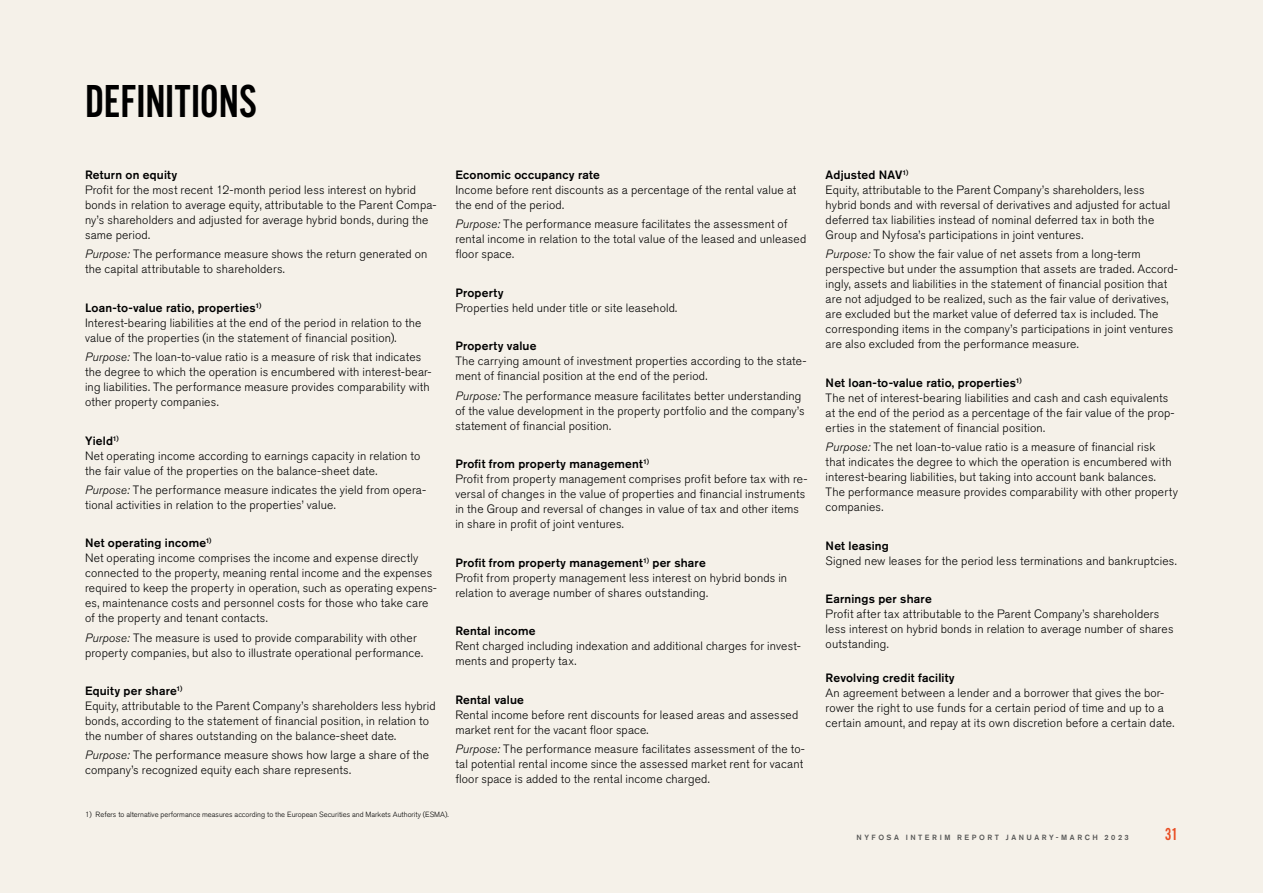
<style>
.page{position:relative;width:1263px;height:893px;background:#f5f1e9}
.page>*{position:absolute;margin:0;border:0;box-sizing:border-box;transform-origin:0 0}
.t1{font:48px "Alternate Got No 2 D";letter-spacing:-.005em;color:#000}
.t2{font:18px "Alternate Got No 2 D";color:#e94e24}
.t3{font:300 12px/15px "Akzidenz Grotesk Pro";letter-spacing:.015em;color:#000}
.t4{font:500 12px "Akzidenz Grotesk Pro";letter-spacing:.015em;color:#000}
.t5{font:300 7.5px "Akzidenz Grotesk Pro";color:#000}
.t6{font:500 7.5px "Akzidenz Grotesk Pro";letter-spacing:.34em;color:#575756}
.s1{font-style:italic}
.s2{font-weight:500}
</style>
<div class="page">
<h1 class="t1" style="left:85px;top:76px;width:173px">DEFINITIONS</h1>
<p class="t4" style="left:85px;top:167px;width:94px">Return on equity</p>
<p class="t3" style="left:85px;top:182px;width:353px">Profit for the most recent 12-month period less interest on hybrid bonds in relation to average equity, attributable to the Parent Compa&shy;ny’s shareholders and adjusted for average hybrid bonds, during the same period.</p>
<p class="t3" style="left:85px;top:247px;width:344px"><span class="s1">Purpose:</span> The performance measure shows the return generated on the capital attributable to shareholders.</p>
<p class="t3" style="left:85px;top:300px;width:338px"><span class="s2">Loan-to-value ratio, properties</span><sup>1)<br></sup>Interest-bearing liabilities at the end of the period in relation to the value of the properties (in the statement of financial position).</p>
<p class="t3" style="left:85px;top:349px;width:348px"><span class="s1">Purpose:</span> The loan-to-value ratio is a measure of risk that indicates the degree to which the operation is encumbered with interest-bear&shy;ing liabilities. The performance measure provides comparability with other property companies.</p>
<p class="t3" style="left:85px;top:433px;width:337px"><span class="s2">Yield</span><sup>1)<br></sup>Net operating income according to earnings capacity in relation to the fair value of the properties on the balance-sheet date.</p>
<p class="t3" style="left:85px;top:482px;width:343px"><span class="s1">Purpose:</span> The performance measure indicates the yield from opera&shy;tional activities in relation to the properties’ value.</p>
<p class="t3" style="left:85px;top:536px;width:353px"><span class="s2">Net operating income</span><sup>1)<br></sup>Net operating income comprises the income and expense directly connected to the property, meaning rental income and the expenses required to keep the property in operation, such as operating expens&shy;es, maintenance costs and personnel costs for those who take care of the property and tenant contacts.</p>
<p class="t3" style="left:85px;top:630px;width:340px"><span class="s1">Purpose:</span> The measure is used to provide comparability with other property companies, but also to illustrate operational performance.</p>
<p class="t3" style="left:85px;top:683px;width:352px"><span class="s2">Equity per share</span><sup>1)<br></sup>Equity, attributable to the Parent Company’s shareholders less hybrid bonds, according to the statement of financial position, in relation to the number of shares outstanding on the balance-sheet date.</p>
<p class="t3" style="left:85px;top:748px;width:346px"><span class="s1">Purpose:</span> The performance measure shows how large a share of the company’s recognized equity each share represents.</p>
<p class="t4" style="left:455px;top:167px;width:146px">Economic occupancy rate</p>
<p class="t3" style="left:455px;top:182px;width:343px">Income before rent discounts as a percentage of the rental value at the end of the period.</p>
<p class="t3" style="left:455px;top:217px;width:352px"><span class="s1">Purpose:</span> The performance measure facilitates the assessment of rental income in relation to the total value of the leased and unleased floor space.</p>
<p class="t4" style="left:455px;top:285px;width:50px">Property</p>
<p class="t3" style="left:455px;top:300px;width:223px">Properties held under title or site leasehold.</p>
<p class="t4" style="left:455px;top:338px;width:83px">Property value</p>
<p class="t3" style="left:455px;top:354px;width:353px">The carrying amount of investment properties according to the state&shy;ment of financial position at the end of the period.</p>
<p class="t3" style="left:455px;top:388px;width:351px"><span class="s1">Purpose:</span> The performance measure facilitates better understanding of the value development in the property portfolio and the company’s statement of financial position.</p>
<p class="t3" style="left:455px;top:456px;width:354px"><span class="s2">Profit from property management</span><sup>1)<br></sup>Profit from property management comprises profit before tax with re&shy;versal of changes in the value of properties and financial instruments in the Group and reversal of changes in value of tax and other items in share in profit of joint ventures.</p>
<p class="t3" style="left:455px;top:555px;width:333px"><span class="s2">Profit from property management</span><sup>1)</sup> <span class="s2">per share<br></span>Profit from property management less interest on hybrid bonds in relation to average number of shares outstanding.</p>
<p class="t4" style="left:455px;top:623px;width:82px">Rental income</p>
<p class="t3" style="left:455px;top:638px;width:347px">Rent charged including indexation and additional charges for invest&shy;ments and property tax.</p>
<p class="t4" style="left:455px;top:692px;width:70px">Rental value</p>
<p class="t3" style="left:455px;top:707px;width:344px">Rental income before rent discounts for leased areas and assessed market rent for the vacant floor space.</p>
<p class="t3" style="left:455px;top:741px;width:351px"><span class="s1">Purpose:</span> The performance measure facilitates assessment of the to&shy;tal potential rental income since the assessed market rent for vacant floor space is added to the rental income charged.</p>
<p class="t5" style="left:85px;top:810px;width:365px">1) Refers to alternative performance measures according to the European Securities and Markets Authority (ESMA).</p>
<p class="t3" style="left:826px;top:167px;width:346px"><span class="s2">Adjusted NAV</span><sup>1)<br></sup>Equity, attributable to the Parent Company’s shareholders, less hybrid bonds and with reversal of derivatives and adjusted for actual deferred tax liabilities instead of nominal deferred tax in both the Group and Nyfosa’s participations in joint ventures.</p>
<p class="t3" style="left:826px;top:247px;width:354px"><span class="s1">Purpose:</span> To show the fair value of net assets from a long-term perspective but under the assumption that assets are traded. Accord&shy;ingly, assets and liabilities in the statement of financial position that are not adjudged to be realized, such as the fair value of derivatives, are excluded but the market value of deferred tax is included. The corresponding items in the company’s participations in joint ventures are also excluded from the performance measure.</p>
<p class="t3" style="left:826px;top:375px;width:351px"><span class="s2">Net loan-to-value ratio, properties</span><sup>1)<br></sup>The net of interest-bearing liabilities and cash and cash equivalents at the end of the period as a percentage of the fair value of the prop&shy;erties in the statement of financial position.</p>
<p class="t3" style="left:826px;top:439px;width:354px"><span class="s1">Purpose:</span> The net loan-to-value ratio is a measure of financial risk that indicates the degree to which the operation is encumbered with interest-bearing liabilities, but taking into account bank balances.<br>The performance measure provides comparability with other property companies.</p>
<p class="t4" style="left:826px;top:538px;width:65px">Net leasing</p>
<p class="t3" style="left:826px;top:553px;width:353px">Signed new leases for the period less terminations and bankruptcies.</p>
<p class="t4" style="left:826px;top:591px;width:108px">Earnings per share</p>
<p class="t3" style="left:826px;top:606px;width:349px">Profit after tax attributable to the Parent Company’s shareholders less interest on hybrid bonds in relation to average number of shares outstanding.</p>
<p class="t4" style="left:826px;top:670px;width:130px">Revolving credit facility</p>
<p class="t3" style="left:826px;top:686px;width:350px">An agreement between a lender and a borrower that gives the bor&shy;rower the right to use funds for a certain period of time and up to a certain amount, and repay at its own discretion before a certain date.</p>
<p class="t6" style="left:856px;top:833px;width:274px">NYFOSA INTERIM REPORT JANUARY-MARCH 2023</p>
<h2 class="t2" style="left:1165px;top:825px;width:15px">31</h2>
</div>
